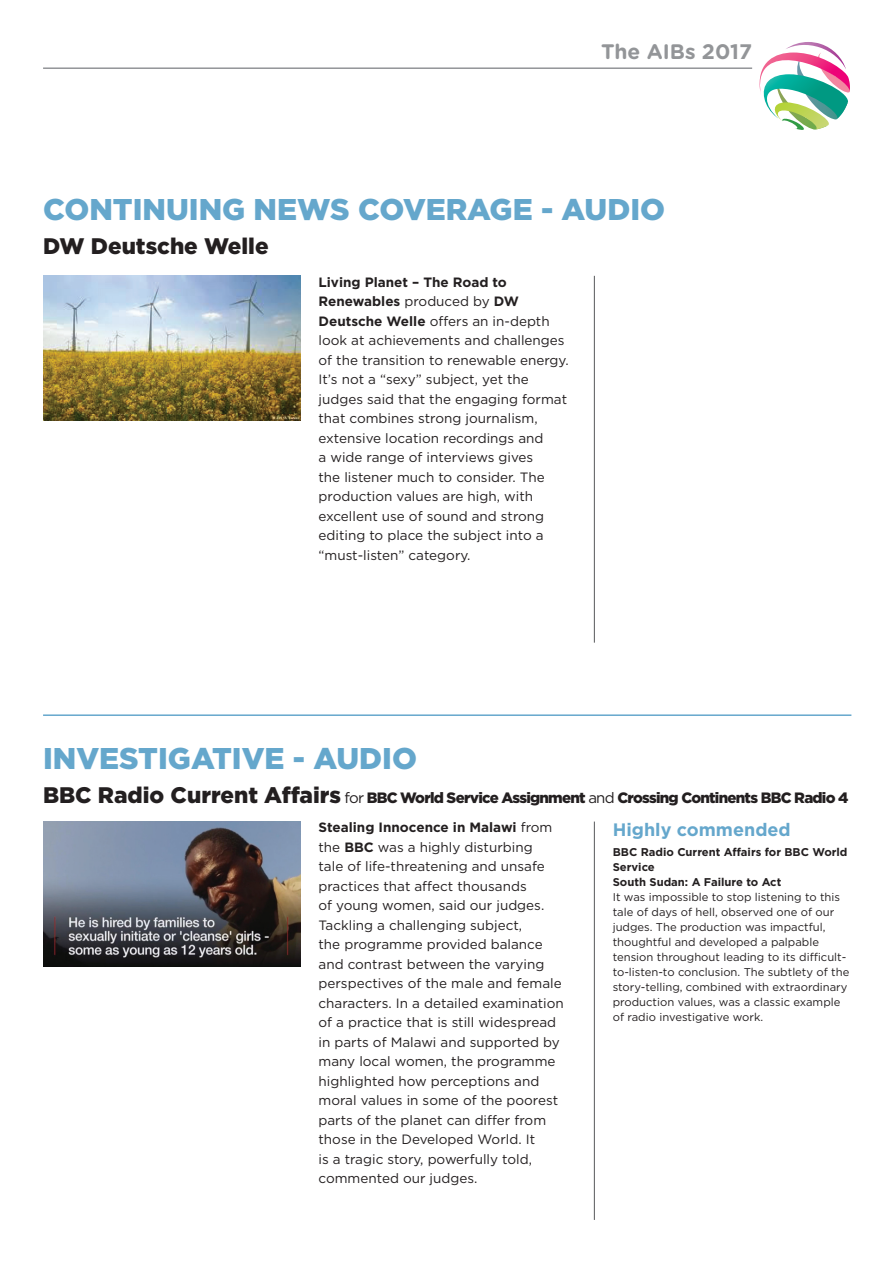
<style>
.page{position:relative;width:894px;height:1263px;background:#fff}
.page>*{position:absolute;margin:0;border:0;box-sizing:border-box;transform-origin:0 0}
.t1{font:900 30px "Gotham";color:#65a7cc}
.t2{font:900 22.5px "Gotham";color:#231f20}
.t3{font:700 21px "Gotham Rounded";color:#939598}
.t4{font:700 18px "Gotham";color:#65a7cc}
.t5{font:900 15px "Gotham";letter-spacing:-.05em;color:#231f20}
.t6{font:13.5px/19.5px "Gotham";color:#231f20}
.t7{font:11.25px/15px "Gotham";color:#231f20}
.t8{font:700 11.25px/15px "Gotham";color:#231f20}
.s1{font-family:"Gotham"}
.s2{font-weight:700}
.s3{font-size:22.5px}
.s4{font-weight:400}
</style>
<div class="page">
<hr style="left:43px;top:67px;width:709px;height:2px;background:#939598">
<svg style="left:759px;top:42px;width:90px;height:88px"></svg>
<img style="left:43px;top:276px;width:257px;height:144px">
<hr style="left:594px;top:276px;width:1px;height:367px;background:#57585a">
<img style="left:43px;top:821px;width:257px;height:145px">
<hr style="left:43px;top:714px;width:808px;height:2px;background:#65a7cc">
<hr style="left:594px;top:821px;width:1px;height:399px;background:#57585a">
<h3 class="t3" style="left:601px;top:36px;width:153px">The AIBs <span class="s1">2017</span></h3>
<h1 class="t1" style="left:43px;top:189px;width:623px">CONTINUING NEWS COVERAGE - AUDIO</h1>
<h2 class="t2" style="left:43px;top:230px;width:227px">DW Deutsche Welle</h2>
<p class="t6" style="left:318px;top:272px;width:252px"><span class="s2">Living Planet – The Road to<br>Renewables</span> produced by <span class="s2">DW<br>Deutsche Welle</span> offers an in-depth look at achievements and challenges of the transition to renewable energy.<br>It’s not a “sexy” subject, yet the judges said that the engaging format that combines strong journalism, extensive location recordings and<br>a wide range of interviews gives<br>the listener much to consider. The production values are high, with excellent use of sound and strong editing to place the subject into a “must-listen” category.</p>
<h1 class="t1" style="left:43px;top:738px;width:375px">INVESTIGATIVE - AUDIO</h1>
<p class="t5" style="left:43px;top:787px;width:807px"><span class="s3">BBC Radio Current Affairs</span> <span class="s4">for</span> BBC World Service Assignment <span class="s4">and</span> Crossing Continents BBC Radio 4</p>
<p class="t6" style="left:318px;top:817px;width:247px"><span class="s2">Stealing Innocence in Malawi</span> from the <span class="s2">BBC</span> was a highly disturbing<br>tale of life-threatening and unsafe practices that affect thousands<br>of young women, said our judges.<br>Tackling a challenging subject,<br>the programme provided balance and contrast between the varying perspectives of the male and female characters. In a detailed examination of a practice that is still widespread in parts of Malawi and supported by many local women, the programme highlighted how perceptions and moral values in some of the poorest parts of the planet can differ from those in the Developed World. It<br>is a tragic story, powerfully told, commented our judges.</p>
<h3 class="t4" style="left:612px;top:818px;width:179px">Highly commended</h3>
<p class="t8" style="left:612px;top:845px;width:236px">BBC Radio Current Affairs for BBC World<br>Service<br>South Sudan: A Failure to Act</p>
<p class="t7" style="left:612px;top:889px;width:238px">It was impossible to stop listening to this tale of days of hell, observed one of our judges. The production was impactful, thoughtful and developed a palpable tension throughout leading to its difficult&shy;to-listen-to conclusion. The subtlety of the story-telling, combined with extraordinary production values, was a classic example of radio investigative work.</p>
</div>
